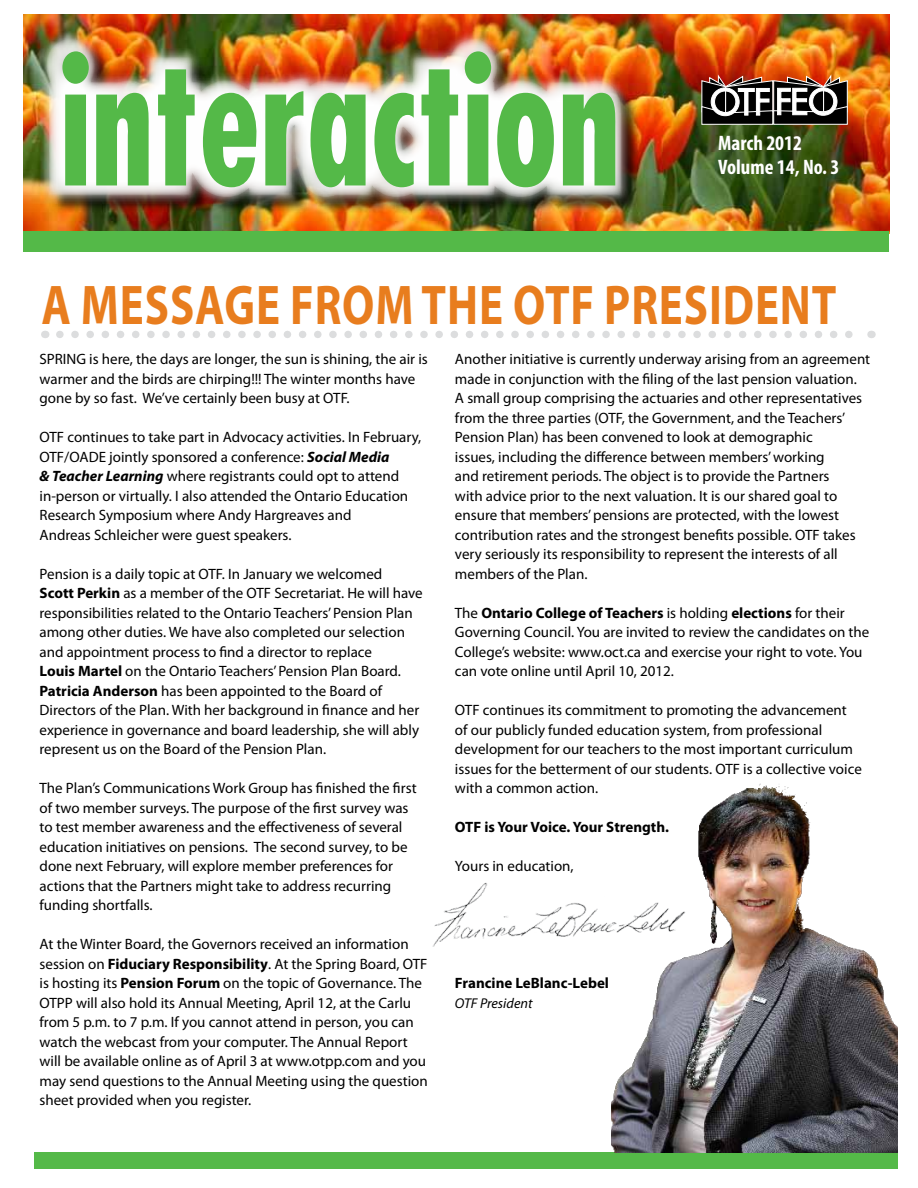
<style>
.page{position:relative;width:918px;height:1188px;background:#fff}
.page>*{position:absolute;margin:0;border:0;box-sizing:border-box;transform-origin:0 0}
.t1{font:700 56.25px "Myriad Pro";letter-spacing:.02em;color:#e87d1e;scale:.8 1}
.t2{font:700 condensed 21px/24px "Myriad Pro";color:#fff}
.t3{font:15px/19.5px "Myriad Pro";color:#000}
.t4{font:700 15px "Myriad Pro";color:#000}
.t5{font:italic 14.25px "Myriad Pro";color:#000}
.s1{font-weight:700}
.s2{font-weight:700;font-style:italic}
</style>
<div class="page">
<div style="left:35px;top:1152px;width:863px;height:17px;background:#54b948"></div>
<img style="left:24px;top:14px;width:865px;height:218px">
<svg style="left:701px;top:75px;width:147px;height:50px"></svg>
<div style="left:49px;top:41px;width:591px;height:174px;background:#000;opacity:.75"></div>
<div style="left:37px;top:29px;width:594px;height:178px;background:#fff;opacity:.75"></div>
<img style="left:45px;top:37px;width:579px;height:162px">
<img style="left:62px;top:51px;width:555px;height:136px">
<div style="left:24px;top:232px;width:865px;height:20px;background:#54b948"></div>
<img style="left:432px;top:882px;width:179px;height:65px">
<img style="left:611px;top:783px;width:287px;height:369px">
<svg style="left:60px;top:331px;width:793px;height:7px"></svg>
<h2 class="t2" style="left:718px;top:131px;width:123px">March 2012<br>Volume 14, No. 3</h2>
<h1 class="t1" style="left:41px;top:268px;width:995px">a message from the OTF president</h1>
<p class="t3" style="left:455px;top:349px;width:417px">Another initiative is currently underway arising from an agreement made in conjunction with the filing of the last pension valuation.<br>A small group comprising the actuaries and other representatives from the three parties (OTF, the Government, and the Teachers’ Pension Plan) has been convened to look at demographic<br>issues, including the difference between members’ working<br>and retirement periods. The object is to provide the Partners<br>with advice prior to the next valuation. It is our shared goal to ensure that members’ pensions are protected, with the lowest contribution rates and the strongest benefits possible. OTF takes very seriously its responsibility to represent the interests of all members of the Plan.</p>
<p class="t3" style="left:455px;top:603px;width:416px">The <span class="s1">Ontario College of Teachers</span> is holding <span class="s1">elections</span> for their Governing Council. You are invited to review the candidates on the College’s website: www.oct.ca and exercise your right to vote. You can vote online until April 10, 2012.</p>
<p class="t3" style="left:455px;top:700px;width:408px">OTF continues its commitment to promoting the advancement of our publicly funded education system, from professional development for our teachers to the most important curriculum issues for the betterment of our students. OTF is a collective voice with a common action.</p>
<p class="t4" style="left:455px;top:817px;width:216px">OTF is Your Voice. Your Strength.</p>
<p class="t3" style="left:455px;top:856px;width:120px">Yours in education,</p>
<p class="t3" style="left:40px;top:349px;width:390px">SPRING is here, the days are longer, the sun is shining, the air is warmer and the birds are chirping!!! The winter months have gone by so fast. We’ve certainly been busy at OTF.</p>
<p class="t3" style="left:40px;top:427px;width:383px">OTF continues to take part in Advocacy activities. In February, OTF/OADE jointly sponsored a conference: <span class="s2">Social Media<br>&amp; Teacher Learning</span> where registrants could opt to attend in-person or virtually. I also attended the Ontario Education Research Symposium where Andy Hargreaves and<br>Andreas Schleicher were guest speakers.</p>
<p class="t3" style="left:40px;top:564px;width:385px">Pension is a daily topic at OTF. In January we welcomed<br><span class="s1">Scott Perkin</span> as a member of the OTF Secretariat. He will have responsibilities related to the Ontario Teachers’ Pension Plan among other duties. We have also completed our selection and appointment process to find a director to replace<br><span class="s1">Louis Martel</span> on the Ontario Teachers’ Pension Plan Board.<br><span class="s1">Patricia Anderson</span> has been appointed to the Board of Directors of the Plan. With her background in finance and her experience in governance and board leadership, she will ably represent us on the Board of the Pension Plan.</p>
<p class="t3" style="left:40px;top:778px;width:379px">The Plan’s Communications Work Group has finished the first of two member surveys. The purpose of the first survey was to test member awareness and the effectiveness of several education initiatives on pensions. The second survey, to be done next February, will explore member preferences for actions that the Partners might take to address recurring funding shortfalls.</p>
<p class="t3" style="left:40px;top:934px;width:390px">At the Winter Board, the Governors received an information session on <span class="s1">Fiduciary Responsibility</span>. At the Spring Board, OTF is hosting its <span class="s1">Pension Forum</span> on the topic of Governance. The OTPP will also hold its Annual Meeting, April 12, at the Carlu from 5 p.m. to 7 p.m. If you cannot attend in person, you can watch the webcast from your computer. The Annual Report will be available online as of April 3 at www.otpp.com and you may send questions to the Annual Meeting using the question sheet provided when you register.</p>
<p class="t4" style="left:455px;top:973px;width:156px">Francine LeBlanc-Lebel</p>
<p class="t5" style="left:455px;top:994px;width:79px">OTF President</p>
</div>
